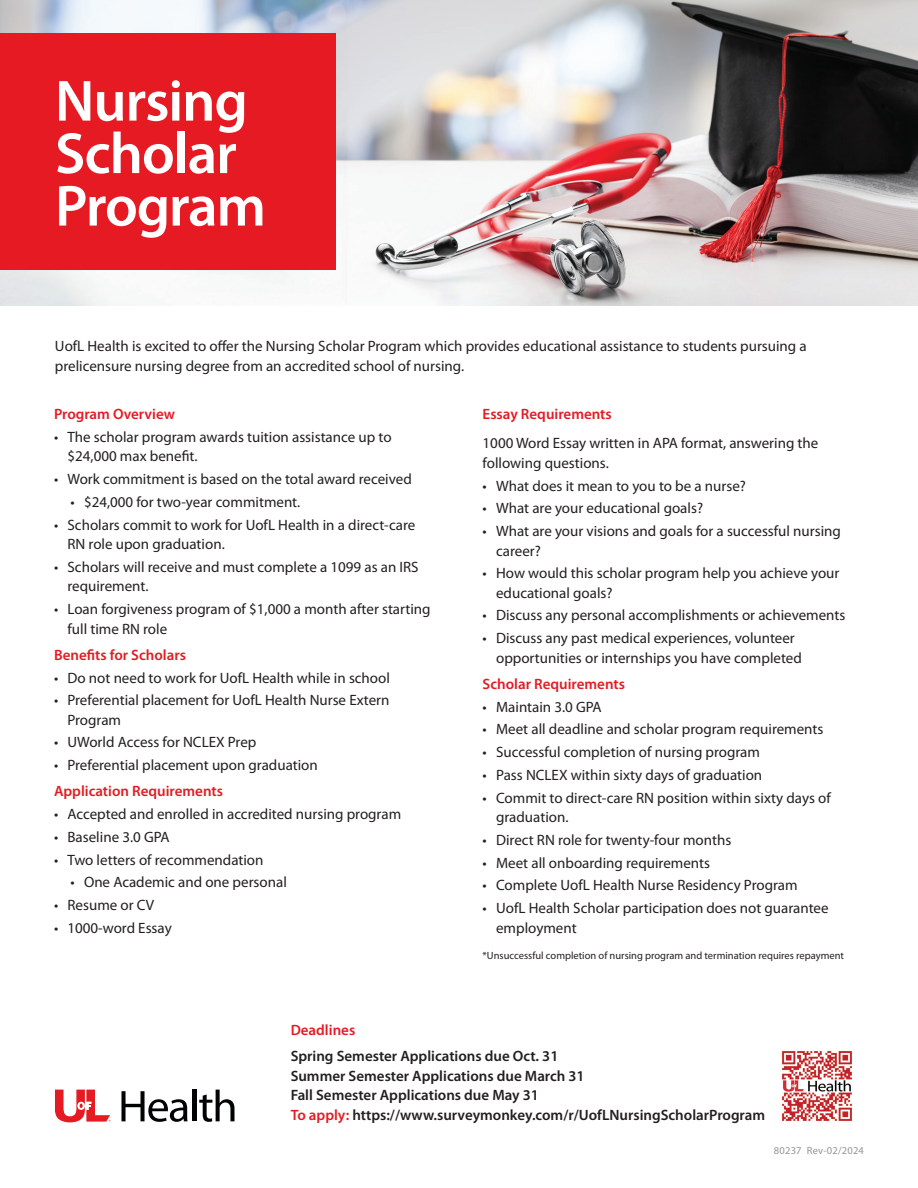
<style>
.page{position:relative;width:918px;height:1188px;background:#fff}
.page>*{position:absolute;margin:0;border:0;box-sizing:border-box;transform-origin:0 0}
.t1{font:600 58.5px/52.5px "Myriad Pro";letter-spacing:-.02em;color:#fff}
.t2{font:15px/19.5px "Myriad Pro";color:#231f20}
.t3{font:600 15px/19.5px "Myriad Pro";color:#231f20}
.t4{font:600 15px "Myriad Pro";color:#e51a23}
.t5{font:10.5px "Myriad Pro";color:#231f20}
.t6{font:10.5px "Myriad Pro";letter-spacing:.02em;color:#939598}
.s1{color:#e51a23}
</style>
<div class="page">
<img style="left:0;top:0;width:918px;height:305px">
<div style="left:0;top:33px;width:335px;height:237px;background:#e51a23"></div>
<svg style="left:55px;top:1090px;width:56px;height:32px"></svg>
<svg style="left:121px;top:1091px;width:67px;height:31px"></svg>
<hr style="left:192px;top:1090px;width:4px;height:31px;background:#010203">
<svg style="left:199px;top:1090px;width:36px;height:32px"></svg>
<img style="left:782px;top:1051px;width:70px;height:70px">
<h1 class="t1" style="left:55px;top:73px;width:213px">Nursing<br>Scholar<br>Program</h1>
<p class="t2" style="left:55px;top:336px;width:753px">UofL Health is excited to offer the Nursing Scholar Program which provides educational assistance to students pursuing a prelicensure nursing degree from an accredited school of nursing.</p>
<p class="t4" style="left:54px;top:404px;width:123px">Program Overview</p>
<p class="t2" style="left:68px;top:427px;width:326px;text-indent:-14px">• The scholar program awards tuition assistance up to $24,000 max benefit.</p>
<p class="t2" style="left:54px;top:469px;width:359px">• Work commitment is based on the total award received</p>
<p class="t2" style="left:70px;top:492px;width:231px">• $24,000 for two-year commitment.</p>
<p class="t2" style="left:68px;top:515px;width:349px;text-indent:-14px">• Scholars commit to work for UofL Health in a direct-care<br>RN role upon graduation.</p>
<p class="t2" style="left:68px;top:557px;width:353px;text-indent:-14px">• Scholars will receive and must complete a 1099 as an IRS requirement.</p>
<p class="t2" style="left:68px;top:599px;width:365px;text-indent:-14px">• Loan forgiveness program of $1,000 a month after starting full time RN role</p>
<p class="t4" style="left:54px;top:645px;width:134px">Benefits for Scholars</p>
<p class="t2" style="left:54px;top:667px;width:337px">• Do not need to work for UofL Health while in school</p>
<p class="t2" style="left:68px;top:690px;width:324px;text-indent:-14px">• Preferential placement for UofL Health Nurse Extern<br>Program</p>
<p class="t2" style="left:54px;top:732px;width:204px">• UWorld Access for NCLEX Prep</p>
<p class="t2" style="left:54px;top:755px;width:265px">• Preferential placement upon graduation</p>
<p class="t4" style="left:54px;top:782px;width:171px">Application Requirements</p>
<p class="t2" style="left:54px;top:804px;width:349px">• Accepted and enrolled in accredited nursing program</p>
<p class="t2" style="left:54px;top:827px;width:117px">• Baseline 3.0 GPA</p>
<p class="t2" style="left:54px;top:850px;width:211px">• Two letters of recommendation</p>
<p class="t2" style="left:70px;top:872px;width:218px">• One Academic and one personal</p>
<p class="t2" style="left:54px;top:895px;width:102px">• Resume or CV</p>
<p class="t2" style="left:54px;top:918px;width:119px">• 1000-word Essay</p>
<p class="t4" style="left:483px;top:404px;width:131px">Essay Requirements</p>
<p class="t2" style="left:483px;top:433px;width:337px">1000 Word Essay written in APA format, answering the following questions.</p>
<p class="t2" style="left:483px;top:476px;width:265px">• What does it mean to you to be a nurse?</p>
<p class="t2" style="left:483px;top:498px;width:222px">• What are your educational goals?</p>
<p class="t2" style="left:496px;top:521px;width:346px;text-indent:-14px">• What are your visions and goals for a successful nursing career?</p>
<p class="t2" style="left:496px;top:563px;width:345px;text-indent:-14px">• How would this scholar program help you achieve your educational goals?</p>
<p class="t2" style="left:483px;top:605px;width:364px">• Discuss any personal accomplishments or achievements</p>
<p class="t2" style="left:496px;top:628px;width:307px;text-indent:-14px">• Discuss any past medical experiences, volunteer opportunities or internships you have completed</p>
<p class="t4" style="left:483px;top:674px;width:144px">Scholar Requirements</p>
<p class="t2" style="left:483px;top:697px;width:121px">• Maintain 3.0 GPA</p>
<p class="t2" style="left:483px;top:719px;width:342px">• Meet all deadline and scholar program requirements</p>
<p class="t2" style="left:483px;top:742px;width:279px">• Successful completion of nursing program</p>
<p class="t2" style="left:483px;top:765px;width:281px">• Pass NCLEX within sixty days of graduation</p>
<p class="t2" style="left:496px;top:788px;width:336px;text-indent:-14px">• Commit to direct-care RN position within sixty days of graduation.</p>
<p class="t2" style="left:483px;top:830px;width:250px">• Direct RN role for twenty-four months</p>
<p class="t2" style="left:483px;top:853px;width:229px">• Meet all onboarding requirements</p>
<p class="t2" style="left:483px;top:875px;width:316px">• Complete UofL Health Nurse Residency Program</p>
<p class="t2" style="left:496px;top:898px;width:334px;text-indent:-14px">• UofL Health Scholar participation does not guarantee employment</p>
<p class="t5" style="left:483px;top:949px;width:363px">*Unsuccessful completion of nursing program and termination requires repayment</p>
<p class="t4" style="left:291px;top:1021px;width:66px">Deadlines</p>
<p class="t3" style="left:291px;top:1046px;width:476px">Spring Semester Applications due Oct. 31<br>Summer Semester Applications due March 31<br>Fall Semester Applications due May 31<br><span class="s1">To apply:</span> https://www.surveymonkey.com/r/UofLNursingScholarProgram</p>
<p class="t6" style="left:774px;top:1144px;width:92px">80237 Rev-02/2024</p>
</div>
